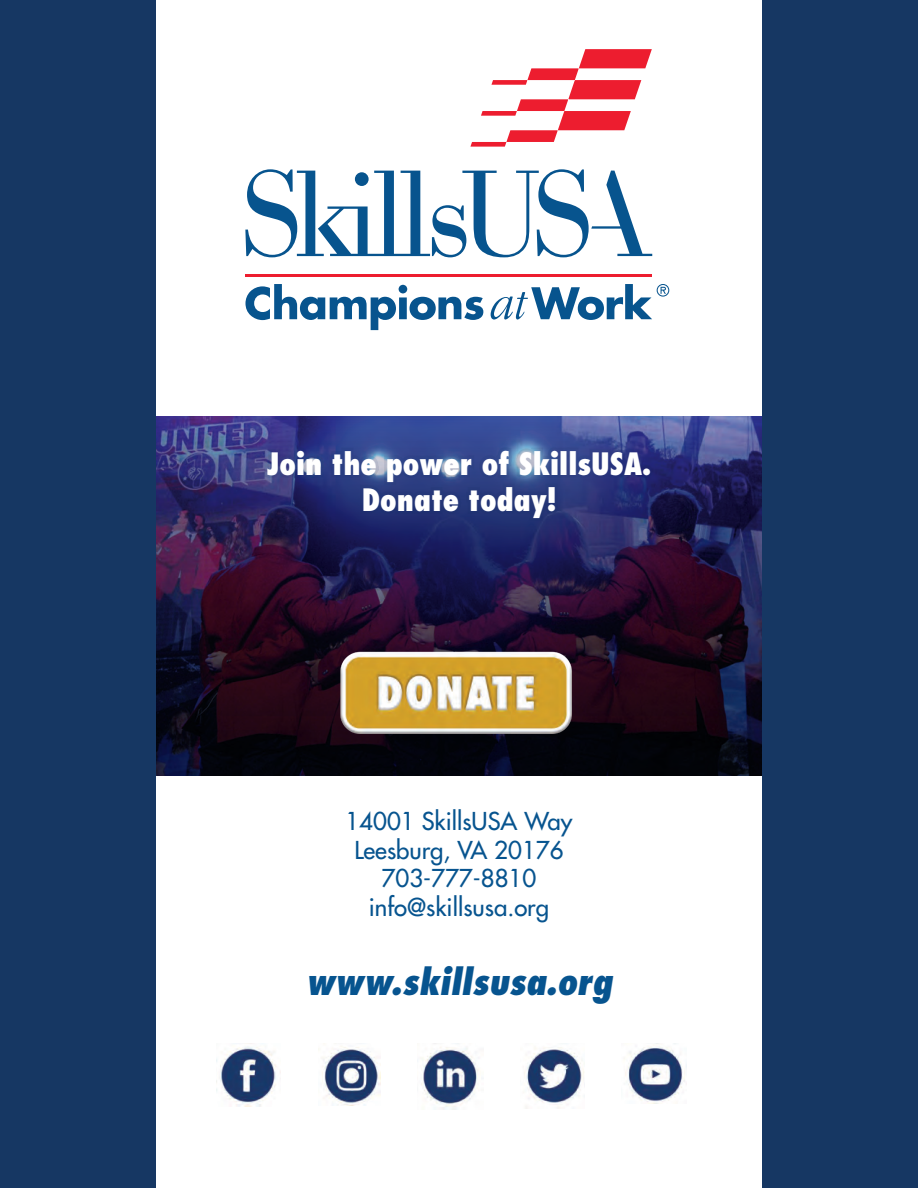
<style>
.page{position:relative;width:918px;height:1188px;background:#fff}
.page>*{position:absolute;margin:0;border:0;box-sizing:border-box;transform-origin:0 0}
.t1{font:italic 800 condensed 36px "Futura Std";color:#07548f}
.t2{font:800 condensed 30px/36px "Futura Std";color:#fff;text-align:center}
.t3{font:500 24px/28.8px "Futura Std";color:#07548f;text-align:center}
</style>
<div class="page">
<img style="left:156px;top:417px;width:606px;height:359px">
<svg style="left:470px;top:49px;width:182px;height:98px"></svg>
<svg style="left:245px;top:169px;width:407px;height:88px"></svg>
<hr style="left:246px;top:275px;width:406px;height:2px;background:#ed1d2f">
<svg style="left:245px;top:284px;width:238px;height:46px"></svg>
<svg style="left:491px;top:284px;width:178px;height:36px"></svg>
<div style="left:0;top:0;width:156px;height:1188px;background:#163763"></div>
<img style="left:216px;top:1046px;width:60px;height:60px">
<img style="left:318px;top:1046px;width:63px;height:60px">
<img style="left:421px;top:1047px;width:58px;height:62px">
<img style="left:524px;top:1047px;width:60px;height:62px">
<img style="left:624px;top:1047px;width:61px;height:57px">
<div style="left:762px;top:0;width:156px;height:1188px;background:#163763"></div>
<img style="left:327px;top:646px;width:258px;height:97px">
<p class="t2" style="left:267px;top:445px;width:386px">Join the power of SkillsUSA.<br>Donate today!</p>
<p class="t3" style="left:345px;top:807px;width:229px">14001 SkillsUSA Way<br>Leesburg, VA 20176<br>703-777-8810 info@skillsusa.org</p>
<h1 class="t1" style="left:306px;top:959px;width:308px">www.skillsusa.org</h1>
</div>
